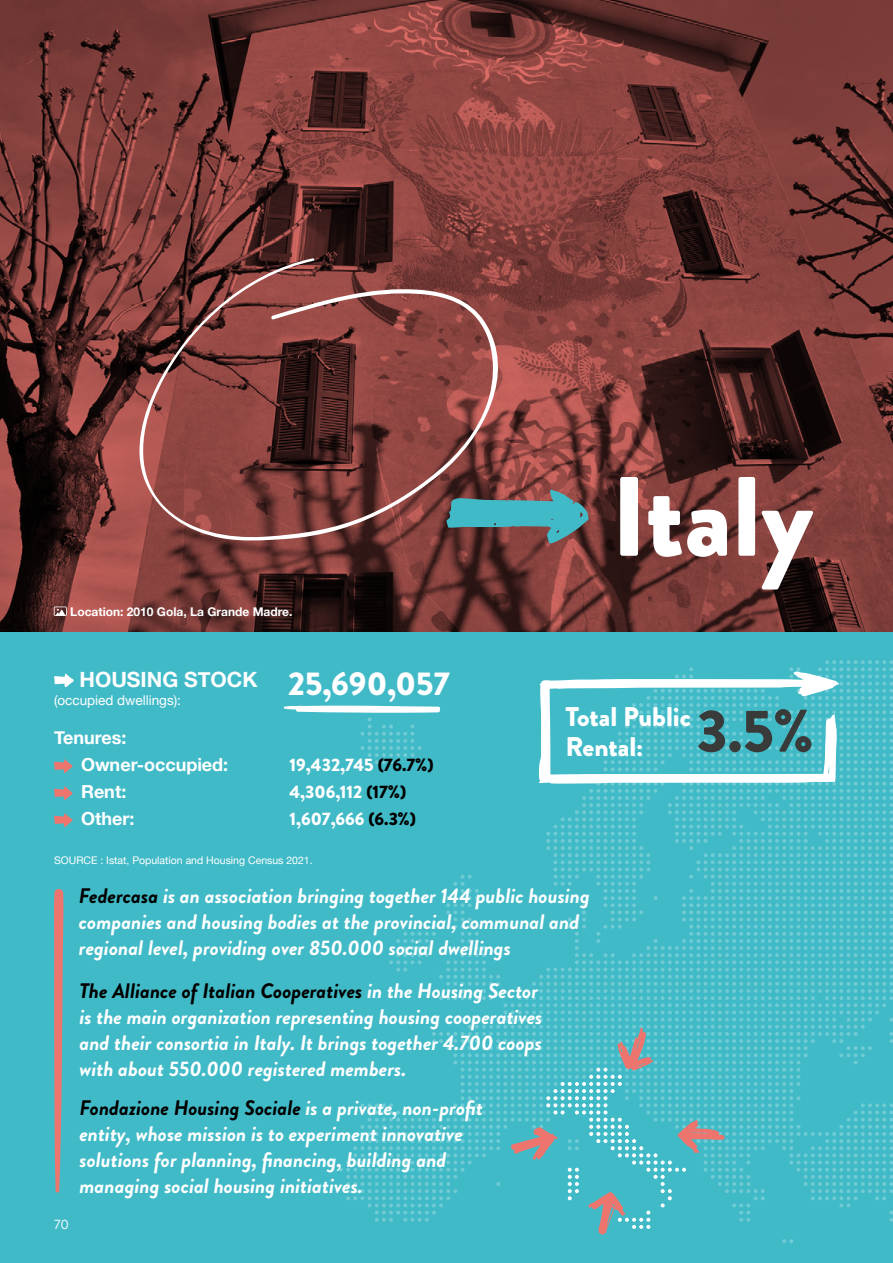
<style>
.page{position:relative;width:893px;height:1263px;background:#fff}
.page>*{position:absolute;margin:0;border:0;box-sizing:border-box;transform-origin:0 0}
.t1{font:900 112.5px "Brandon Grotesque";color:#fff}
.t2{font:900 60px "Brandon Grotesque";color:#393b3a}
.t3{font:900 33px "Brandon Grotesque";color:#fff}
.t4{font:900 27px/29.4px "Brandon Grotesque";color:#fff}
.t5{font:italic 700 21px/25.8px "Brandon Grotesque";color:#fff}
.t6{font:700 21px "Helvetica Neue";color:#fff}
.t7{font:900 18px "Brandon Grotesque";color:#fff}
.t8{font:700 18px/27px "Helvetica Neue";color:#fff}
.t9{font:13.5px "Helvetica Neue";color:#fff}
.t10{font:13.5px "Brandon Grotesque";color:#fff}
.t11{font:700 12px "Helvetica Neue";color:#fff}
.t12{font:10.5px "Helvetica Neue";color:#fff}
.s1{color:#000}
</style>
<div class="page">
<div style="left:0;top:631px;width:893px;height:632px;background:#41bac7"></div>
<img style="left:0;top:0;width:893px;height:632px">
<svg style="left:446px;top:489px;width:143px;height:55px"></svg>
<svg style="left:54px;top:673px;width:20px;height:14px"></svg>
<svg style="left:54px;top:759px;width:18px;height:14px"></svg>
<svg style="left:54px;top:786px;width:18px;height:14px"></svg>
<svg style="left:54px;top:813px;width:18px;height:14px"></svg>
<svg style="left:284px;top:660px;width:609px;height:583px"></svg>
<svg style="left:54px;top:889px;width:10px;height:304px"></svg>
<svg style="left:132px;top:258px;width:387px;height:284px"></svg>
<svg style="left:54px;top:606px;width:13px;height:10px"></svg>
<p class="t11" style="left:70px;top:602px;width:224px">Location: 2010 Gola, La Grande Madre.</p>
<p class="t6" style="left:80px;top:663px;width:180px">HOUSING STOCK</p>
<p class="t9" style="left:54px;top:691px;width:128px">(occupied dwellings):</p>
<p class="t8" style="left:81px;top:724px;width:149px;text-indent:-27px">Tenures:<br>Owner-occupied:</p>
<h3 class="t3" style="left:288px;top:660px;width:163px">25,690,057</h3>
<p class="t7" style="left:290px;top:752px;width:146px">19,432,745 <span class="s1">(76.7%)</span></p>
<p class="t8" style="left:81px;top:778px;width:47px">Rent:</p>
<p class="t7" style="left:289px;top:779px;width:118px">4,306,112 <span class="s1">(17%)</span></p>
<p class="t8" style="left:81px;top:805px;width:55px">Other:</p>
<p class="t7" style="left:289px;top:806px;width:128px">1,607,666 <span class="s1">(6.3%)</span></p>
<p class="t12" style="left:54px;top:852px;width:260px">SOURCE : Istat, Population and Housing Census 2021.</p>
<h1 class="t1" style="left:611px;top:437px;width:204px">Italy</h1>
<p class="t4" style="left:565px;top:703px;width:127px">Total Public<br>Rental:</p>
<h2 class="t2" style="left:697px;top:688px;width:118px">3.5%</h2>
<p class="t5" style="left:79px;top:883px;width:513px"><span class="s1">Federcasa</span> is an association bringing together 144 public housing companies and housing bodies at the provincial, communal and regional level, providing over 850.000 social dwellings</p>
<p class="t10" style="left:54px;top:1215px;width:16px">70</p>
<p class="t5" style="left:79px;top:978px;width:464px"><span class="s1">The Alliance of Italian Cooperatives</span> in the Housing Sector is the main organization representing housing cooperatives and their consortia in Italy. It brings together 4.700 coops with about 550.000 registered members.</p>
<p class="t5" style="left:79px;top:1095px;width:405px"><span class="s1">Fondazione Housing Sociale</span> is a private, non-profit entity, whose mission is to experiment innovative solutions for planning, financing, building and managing social housing initiatives.</p>
</div>
